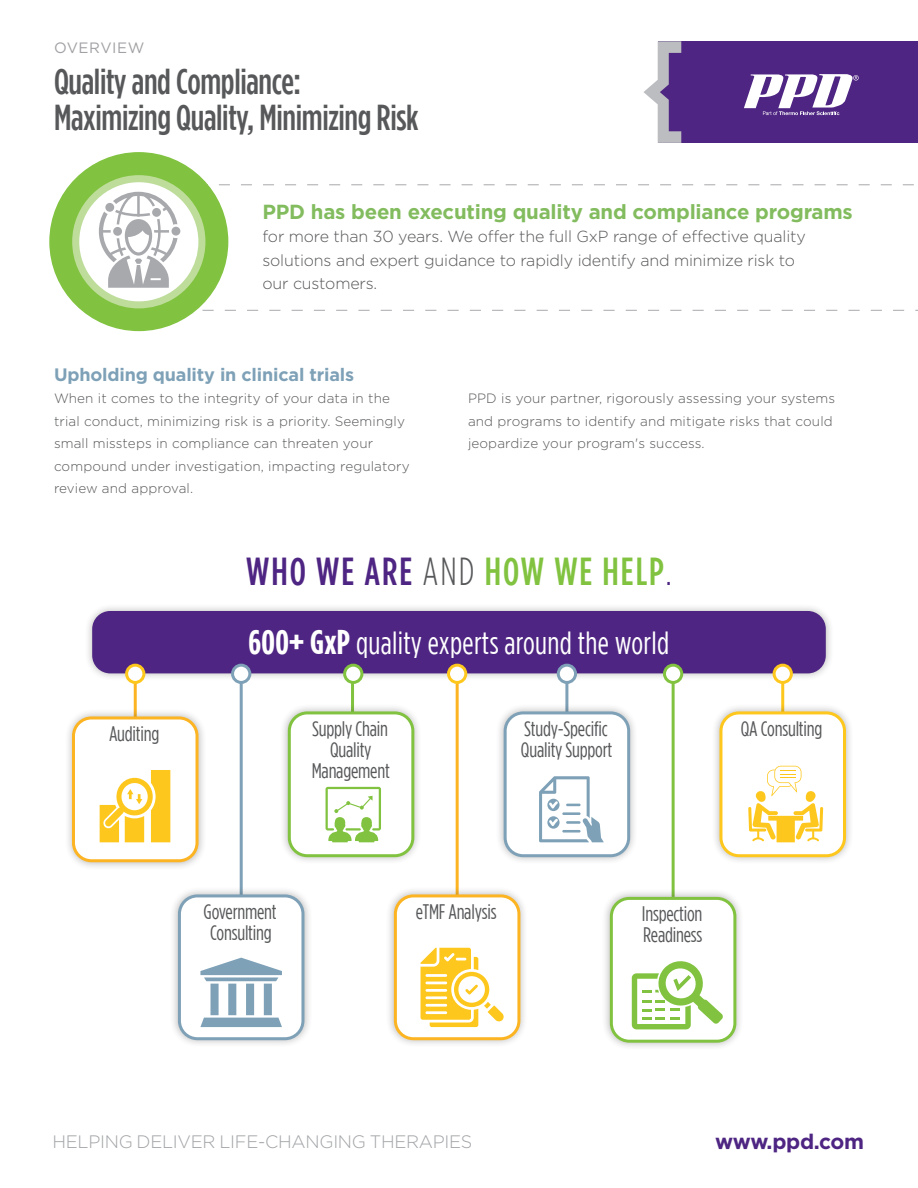
<style>
.page{position:relative;width:918px;height:1188px;background:#fff}
.page>*{position:absolute;margin:0;border:0;box-sizing:border-box;transform-origin:0 0}
.t1{font:500 39px "Gotham Condensed";letter-spacing:.05em;color:#81c340}
.t2{font:500 36px/36px "Gotham Condensed";letter-spacing:-.01em;color:#57585a}
.t3{font:31.95px "Gotham Condensed";letter-spacing:.01em;color:#fff}
.t4{font:21px/21px "Gotham Condensed";letter-spacing:-.01em;color:#57585a;text-align:center}
.t5{font:700 21px "Gotham";letter-spacing:-.02em;color:#4e2582}
.t6{font:700 20.4px "Gotham";letter-spacing:-.01em;color:#82bc5e}
.t7{font:300 18px "Gotham";letter-spacing:-.015em;color:#a1a3a6}
.t8{font:700 18px "Gotham";letter-spacing:-.01em;color:#7ea1b7}
.t9{font:300 16.05px/23.2px "Gotham";letter-spacing:-.01em;color:#57585a}
.t10{font:15px "Gotham";letter-spacing:.04em;color:#a1a1a5}
.t11{font:300 13.5px/22.5px "Gotham";letter-spacing:.01em;color:#57585a}
.s1{color:#4e2582}
.s2{font-weight:300;color:#57585a}
.s3{font-weight:300;color:#4e2582}
.s4{font-weight:700;font-size:34.35px}
</style>
<div class="page">
<div style="left:658px;top:41px;width:260px;height:102px;background:#4e2582"></div>
<svg style="left:643px;top:41px;width:38px;height:102px"></svg>
<svg style="left:744px;top:74px;width:115px;height:41px"></svg>
<hr style="left:565px;top:672px;width:3px;height:41px;background:#7ea1b7">
<hr style="left:351px;top:672px;width:3px;height:41px;background:#81c340">
<hr style="left:134px;top:672px;width:3px;height:54px;background:#fcb423">
<hr style="left:781px;top:672px;width:3px;height:41px;background:#fec71d">
<div style="left:280px;top:703px;width:143px;height:162px;background:#231f20;opacity:.32"></div>
<div style="left:289px;top:713px;width:124px;height:143px;background:#fff;border-radius:18px"></div>
<div style="left:288px;top:711px;width:126px;height:146px;border:3px solid #81c340;border-radius:18px"></div>
<div style="left:495px;top:703px;width:143px;height:162px;background:#231f20;opacity:.32"></div>
<div style="left:505px;top:713px;width:124px;height:143px;background:#fff;border-radius:18px"></div>
<div style="left:504px;top:711px;width:126px;height:146px;border:3px solid #7ea1b7;border-radius:18px"></div>
<div style="left:711px;top:703px;width:143px;height:162px;background:#231f20;opacity:.32"></div>
<div style="left:721px;top:713px;width:124px;height:143px;background:#fff;border-radius:18px"></div>
<div style="left:719px;top:711px;width:127px;height:146px;border:3px solid #fec71d;border-radius:18px"></div>
<div style="left:50px;top:153px;width:178px;height:177px;background:#81c340;border-radius:50%"></div>
<svg style="left:72px;top:175px;width:846px;height:136px"></svg>
<svg style="left:539px;top:776px;width:65px;height:66px"></svg>
<svg style="left:326px;top:787px;width:55px;height:55px"></svg>
<svg style="left:748px;top:766px;width:75px;height:76px"></svg>
<div style="left:84px;top:603px;width:750px;height:79px;background:#231f20;opacity:.32"></div>
<div style="left:92px;top:611px;width:734px;height:62px;background:#4e2582;border-radius:18px"></div>
<hr style="left:240px;top:672px;width:3px;height:225px;background:#7ea1b7">
<hr style="left:456px;top:672px;width:3px;height:225px;background:#fcb423">
<hr style="left:672px;top:672px;width:3px;height:225px;background:#81c340">
<div style="left:233px;top:665px;width:17px;height:17px;background:#fff;border-radius:50%"></div>
<div style="left:231px;top:664px;width:20px;height:20px;border:3px solid #7ea1b7;border-radius:50%"></div>
<div style="left:558px;top:665px;width:18px;height:17px;background:#fff;border-radius:50%"></div>
<div style="left:557px;top:664px;width:20px;height:20px;border:3px solid #7ea1b7;border-radius:50%"></div>
<div style="left:127px;top:665px;width:17px;height:17px;background:#fff;border-radius:50%"></div>
<div style="left:125px;top:664px;width:20px;height:20px;border:3px solid #fec71d;border-radius:50%"></div>
<div style="left:449px;top:665px;width:17px;height:17px;background:#fff;border-radius:50%"></div>
<div style="left:447px;top:664px;width:20px;height:20px;border:3px solid #fec71d;border-radius:50%"></div>
<div style="left:774px;top:665px;width:17px;height:17px;background:#fff;border-radius:50%"></div>
<div style="left:773px;top:664px;width:20px;height:20px;border:3px solid #fec71d;border-radius:50%"></div>
<div style="left:345px;top:665px;width:17px;height:17px;background:#fff;border-radius:50%"></div>
<div style="left:343px;top:664px;width:20px;height:20px;border:3px solid #81c340;border-radius:50%"></div>
<div style="left:664px;top:665px;width:18px;height:17px;background:#fff;border-radius:50%"></div>
<div style="left:663px;top:664px;width:20px;height:20px;border:3px solid #81c340;border-radius:50%"></div>
<div style="left:170px;top:886px;width:143px;height:162px;background:#231f20;opacity:.32"></div>
<div style="left:179px;top:896px;width:124px;height:143px;background:#fff;border-radius:18px"></div>
<div style="left:178px;top:894px;width:126px;height:146px;border:3px solid #7ea1b7;border-radius:18px"></div>
<div style="left:386px;top:886px;width:143px;height:162px;background:#231f20;opacity:.32"></div>
<div style="left:395px;top:896px;width:124px;height:143px;background:#fff;border-radius:18px"></div>
<div style="left:394px;top:894px;width:126px;height:146px;border:3px solid #fcb423;border-radius:18px"></div>
<div style="left:602px;top:889px;width:143px;height:162px;background:#231f20;opacity:.32"></div>
<div style="left:611px;top:898px;width:124px;height:143px;background:#fff;border-radius:18px"></div>
<div style="left:610px;top:897px;width:126px;height:146px;border:3px solid #81c340;border-radius:18px"></div>
<svg style="left:632px;top:961px;width:91px;height:68px"></svg>
<div style="left:64px;top:708px;width:143px;height:162px;background:#231f20;opacity:.32"></div>
<div style="left:73px;top:718px;width:124px;height:143px;background:#fff;border-radius:18px"></div>
<div style="left:72px;top:716px;width:127px;height:146px;border:3px solid #fcb423;border-radius:18px"></div>
<svg style="left:100px;top:770px;width:70px;height:72px"></svg>
<svg style="left:200px;top:958px;width:82px;height:23px"></svg>
<svg style="left:200px;top:1018px;width:82px;height:9px"></svg>
<div style="left:211px;top:984px;width:8px;height:31px;background:#7ea1b7"></div>
<div style="left:228px;top:984px;width:8px;height:31px;background:#7ea1b7"></div>
<div style="left:246px;top:984px;width:8px;height:31px;background:#7ea1b7"></div>
<div style="left:264px;top:984px;width:8px;height:31px;background:#7ea1b7"></div>
<svg style="left:421px;top:948px;width:83px;height:79px"></svg>
<p class="t10" style="left:54px;top:38px;width:92px">OVERVIEW</p>
<h2 class="t2" style="left:54px;top:63px;width:366px">Quality and Compliance:<br>Maximizing Quality, Minimizing Risk</h2>
<h3 class="t6" style="left:262px;top:198px;width:592px">PPD has been executing quality and compliance programs</h3>
<p class="t9" style="left:262px;top:225px;width:545px">for more than 30 years. We offer the full GxP range of effective quality solutions and expert guidance to rapidly identify and minimize risk to our customers.</p>
<h3 class="t8" style="left:54px;top:362px;width:302px">Upholding quality in clinical trials</h3>
<p class="t11" style="left:54px;top:387px;width:357px">When it comes to the integrity of your data in the trial conduct, minimizing risk is a priority. Seemingly small missteps in compliance can threaten your compound under investigation, impacting regulatory review and approval.</p>
<p class="t11" style="left:468px;top:387px;width:369px">PPD is your partner, rigorously assessing your systems and programs to identify and mitigate risks that could jeopardize your program's success.</p>
<h1 class="t1" style="left:246px;top:550px;width:427px"><span class="s1">WHO WE ARE</span> <span class="s2">AND</span> HOW WE HELP<span class="s3">.</span></h1>
<h3 class="t4" style="left:109px;top:723px;width:52px">Auditing</h3>
<h3 class="t3" style="left:249px;top:626px;width:422px"><span class="s4">600+ GxP</span> quality experts around the world</h3>
<h3 class="t4" style="left:312px;top:718px;width:80px">Supply Chain<br>Quality<br>Management</h3>
<h3 class="t4" style="left:521px;top:718px;width:93px;text-align:left">Study-Specific<br>Quality Support</h3>
<h3 class="t4" style="left:741px;top:718px;width:83px">QA Consulting</h3>
<h3 class="t4" style="left:204px;top:901px;width:75px">Government<br>Consulting</h3>
<h3 class="t4" style="left:416px;top:901px;width:82px">eTMF Analysis</h3>
<h3 class="t4" style="left:642px;top:903px;width:62px;text-align:left">Inspection<br>Readiness</h3>
<h3 class="t7" style="left:52px;top:1131px;width:422px">HELPING DELIVER LIFE-CHANGING THERAPIES</h3>
<h3 class="t5" style="left:715px;top:1128px;width:150px">www.ppd.com</h3>
</div>
